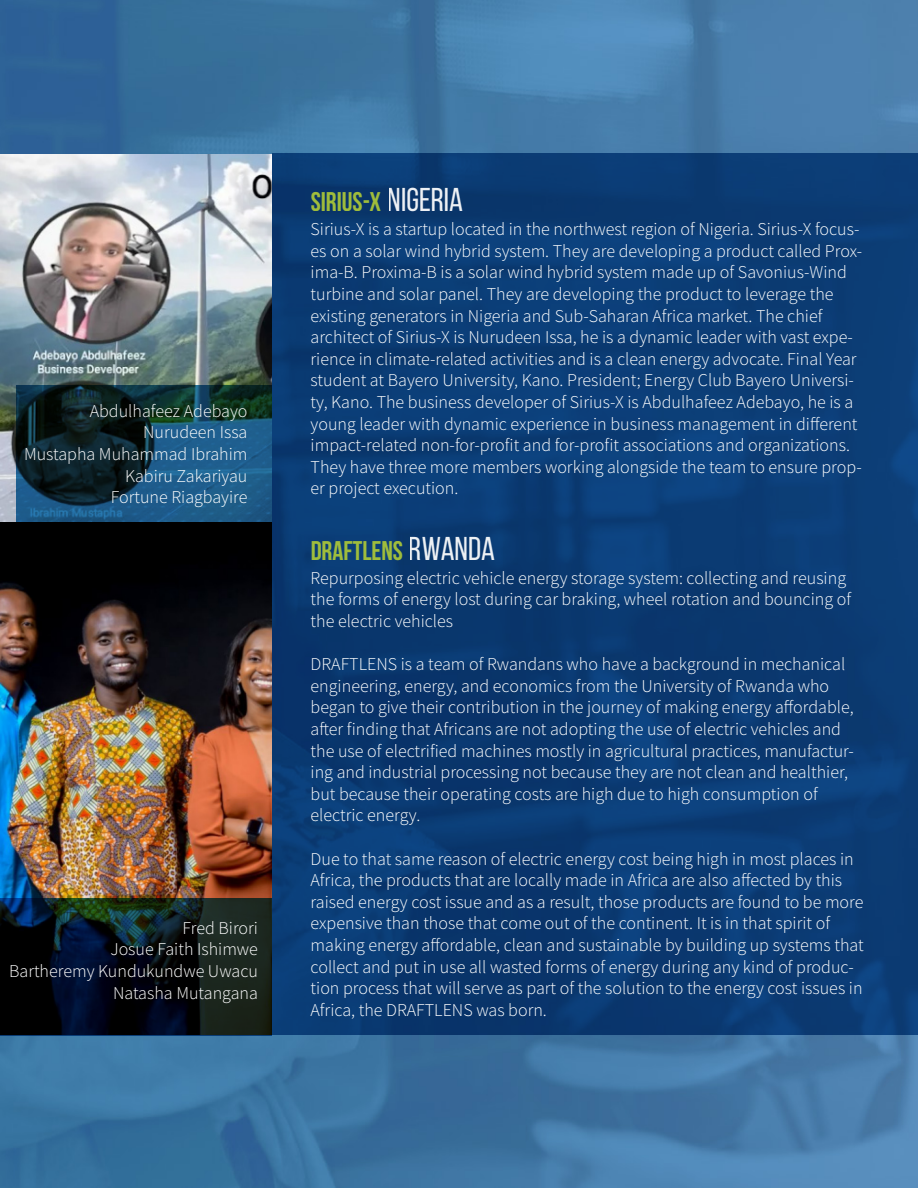
<style>
.page{position:relative;width:918px;height:1188px;background:#fff}
.page>*{position:absolute;margin:0;border:0;box-sizing:border-box;transform-origin:0 0}
.t1{font:33px "Bebas Neue";color:#fff}
.t2{font:700 27px "Bebas Neue";color:#abc738}
.t3{font:300 18px/21.6px "Source Sans Pro";color:#fff}
</style>
<div class="page">
<img style="left:0;top:0;width:918px;height:1188px">
<div style="left:272px;top:153px;width:646px;height:882px;background:#0b3c74"></div>
<img style="left:0;top:154px;width:272px;height:744px">
<svg style="left:16px;top:385px;width:256px;height:138px;background:#133c51"></svg>
<svg style="left:0;top:898px;width:272px;height:137px;background:#0a151a"></svg>
<p class="t3" style="left:90px;top:400px;width:159px">Abdulhafeez Adebayo</p>
<p class="t3" style="left:143px;top:422px;width:106px">Nurudeen Issa</p>
<p class="t3" style="left:24px;top:443px;width:225px">Mustapha Muhammad Ibrahim</p>
<p class="t3" style="left:125px;top:465px;width:124px">Kabiru Zakariyau</p>
<p class="t3" style="left:111px;top:487px;width:138px">Fortune Riagbayire</p>
<p class="t3" style="left:183px;top:917px;width:77px">Fred Birori</p>
<p class="t3" style="left:110px;top:939px;width:149px">Josue Faith Ishimwe</p>
<p class="t3" style="left:9px;top:960px;width:250px">Bartheremy Kundukundwe Uwacu</p>
<p class="t3" style="left:113px;top:982px;width:146px">Natasha Mutangana</p>
<h2 class="t2" style="left:311px;top:186px;width:72px">SIRIUS-X</h2>
<h1 class="t1" style="left:388px;top:182px;width:77px">NIGERIA</h1>
<p class="t3" style="left:311px;top:219px;width:553px">Sirius-X is a startup located in the northwest region of Nigeria. Sirius-X focus&shy;es on a solar wind hybrid system. They are developing a product called Prox&shy;ima-B. Proxima-B is a solar wind hybrid system made up of Savonius-Wind turbine and solar panel. They are developing the product to leverage the existing generators in Nigeria and Sub-Saharan Africa market. The chief architect of Sirius-X is Nurudeen Issa, he is a dynamic leader with vast expe&shy;rience in climate-related activities and is a clean energy advocate. Final Year student at Bayero University, Kano. President; Energy Club Bayero Universi&shy;ty, Kano. The business developer of Sirius-X is Abdulhafeez Adebayo, he is a young leader with dynamic experience in business management in different impact-related non-for-profit and for-profit associations and organizations.<br>They have three more members working alongside the team to ensure prop&shy;er project execution.</p>
<h1 class="t1" style="left:409px;top:531px;width:88px">RWANDA</h1>
<h2 class="t2" style="left:311px;top:536px;width:94px">DRAFTLENS</h2>
<p class="t3" style="left:311px;top:567px;width:542px">Repurposing electric vehicle energy storage system: collecting and reusing the forms of energy lost during car braking, wheel rotation and bouncing of the electric vehicles</p>
<p class="t3" style="left:311px;top:653px;width:545px">DRAFTLENS is a team of Rwandans who have a background in mechanical engineering, energy, and economics from the University of Rwanda who began to give their contribution in the journey of making energy affordable, after finding that Africans are not adopting the use of electric vehicles and the use of electrified machines mostly in agricultural practices, manufactur&shy;ing and industrial processing not because they are not clean and healthier, but because their operating costs are high due to high consumption of electric energy.</p>
<p class="t3" style="left:311px;top:848px;width:555px">Due to that same reason of electric energy cost being high in most places in Africa, the products that are locally made in Africa are also affected by this raised energy cost issue and as a result, those products are found to be more expensive than those that come out of the continent. It is in that spirit of making energy affordable, clean and sustainable by building up systems that collect and put in use all wasted forms of energy during any kind of produc&shy;tion process that will serve as part of the solution to the energy cost issues in Africa, the DRAFTLENS was born.</p>
</div>
